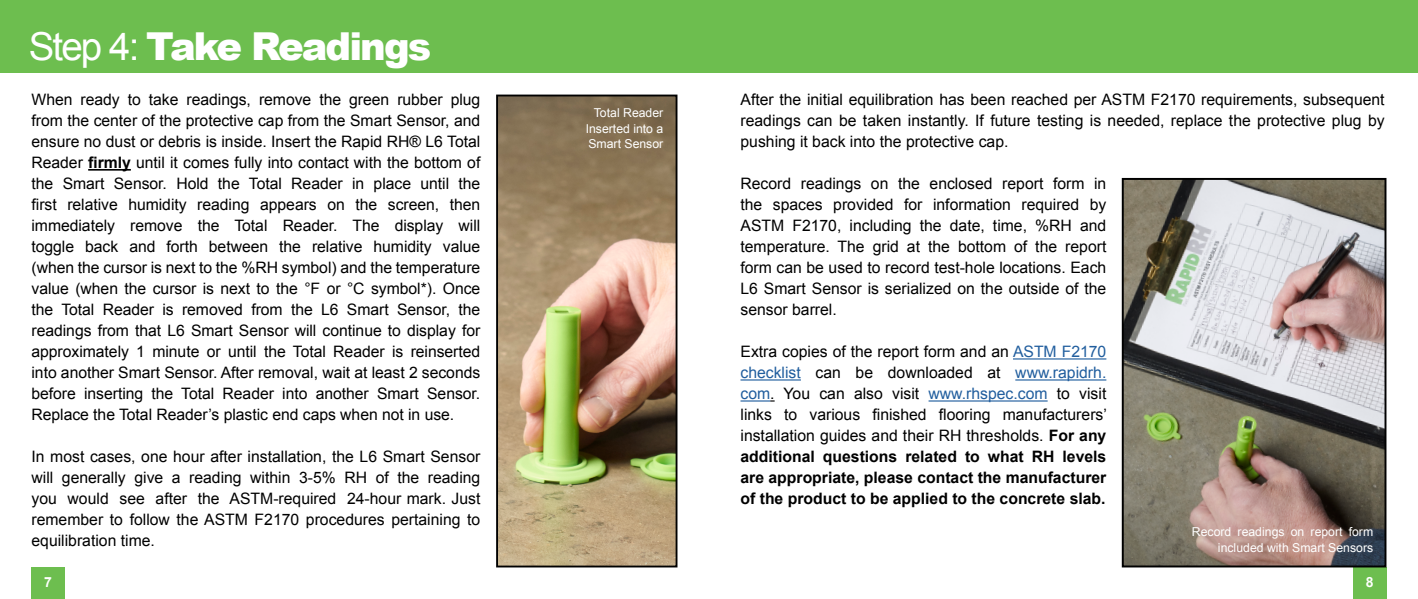
<style>
.page{position:relative;width:1418px;height:599px;background:#fff}
.page>*{position:absolute;margin:0;border:0;box-sizing:border-box;transform-origin:0 0}
.t1{font:900 38.5px "Arial";letter-spacing:-.05em;color:#fff}
.Special_Note{font:15.75px/21px "Arial";color:#000;text-align:justify}
.t2{font:700 14px "Arial";color:#fff}
.Photo_Caption{font:12.25px/15.8px "Arial";color:#fff;text-align:justify}
.s1{font-weight:400}
.s2{font-weight:700}
.s3{color:#215e9e}
</style>
<div class="page">
<div style="left:0;top:0;width:1418px;height:72px;background:#6dbe4f"></div>
<div style="left:32px;top:567px;width:33px;height:31px;background:#6dbe4f"></div>
<div style="left:1353px;top:567px;width:33px;height:31px;background:#6dbe4f"></div>
<hr style="left:88px;top:169px;width:43px;height:1px;background:#000">
<img style="left:499px;top:97px;width:175px;height:467px">
<div style="left:496px;top:94px;width:181px;height:473px;border:2px solid #000"></div>
<hr style="left:1013px;top:358px;width:93px;height:1px;background:#215e9e">
<hr style="left:740px;top:379px;width:61px;height:1px;background:#215e9e">
<hr style="left:1015px;top:379px;width:91px;height:1px;background:#215e9e">
<hr style="left:740px;top:400px;width:30px;height:1px;background:#215e9e">
<hr style="left:928px;top:400px;width:119px;height:1px;background:#215e9e">
<img style="left:1124px;top:181px;width:259px;height:383px">
<div style="left:1121px;top:178px;width:265px;height:389px;border:2px solid #000"></div>
<p class="t1" style="left:29px;top:18px;width:404px"><span class="s1">Step 4:</span> Take Readings</p>
<p class="Special_Note" style="left:32px;top:89px;width:450px">When ready to take readings, remove the green rubber plug from the center of the protective cap from the Smart Sensor, and ensure no dust or debris is inside. Insert the Rapid RH® L6 Total Reader <span class="s2">firmly</span> until it comes fully into contact with the bottom of the Smart Sensor. Hold the Total Reader in place until the first relative humidity reading appears on the screen, then immediately remove the Total Reader. The display will toggle back and forth between the relative humidity value (when the cursor is next to the %RH symbol) and the temperature value (when the cursor is next to the °F or °C symbol*). Once the Total Reader is removed from the L6 Smart Sensor, the readings from that L6 Smart Sensor will continue to display for approximately 1 minute or until the Total Reader is reinserted into another Smart Sensor. After removal, wait at least 2 seconds before inserting the Total Reader into another Smart Sensor.<br>Replace the Total Reader’s plastic end caps when not in use.</p>
<p class="Special_Note" style="left:32px;top:446px;width:450px">In most cases, one hour after installation, the L6 Smart Sensor will generally give a reading within 3-5% RH of the reading you would see after the ASTM-required 24-hour mark. Just remember to follow the ASTM F2170 procedures pertaining to equilibration time.</p>
<p class="Photo_Caption" style="left:585px;top:105px;width:79px;text-indent:8px">Total Reader Inserted into a Smart Sensor</p>
<p class="Special_Note" style="left:740px;top:89px;width:646px">After the initial equilibration has been reached per ASTM F2170 requirements, subsequent readings can be taken instantly. If future testing is needed, replace the protective plug by pushing it back into the protective cap.</p>
<p class="Special_Note" style="left:740px;top:173px;width:367px">Record readings on the enclosed report form in the spaces provided for information required by ASTM F2170, including the date, time, %RH and temperature. The grid at the bottom of the report form can be used to record test-hole locations. Each L6 Smart Sensor is serialized on the outside of the sensor barrel.</p>
<p class="Special_Note" style="left:740px;top:341px;width:368px">Extra copies of the report form and an <span class="s3">ASTM F2170 checklist</span> can be downloaded at <span class="s3">www.rapidrh. com</span>. You can also visit <span class="s3">www.rhspec.com</span> to visit links to various finished flooring manufacturers’ installation guides and their RH thresholds. <span class="s2">For any additional questions related to what RH levels are appropriate, please contact the manufacturer of the product to be applied to the concrete slab.</span></p>
<p class="Photo_Caption" style="left:1192px;top:524px;width:183px;text-align:right">Record readings on report form included with Smart Sensors</p>
<p class="t2" style="left:44px;top:573px;width:9px">7</p>
<p class="t2" style="left:1365px;top:573px;width:9px">8</p>
</div>
